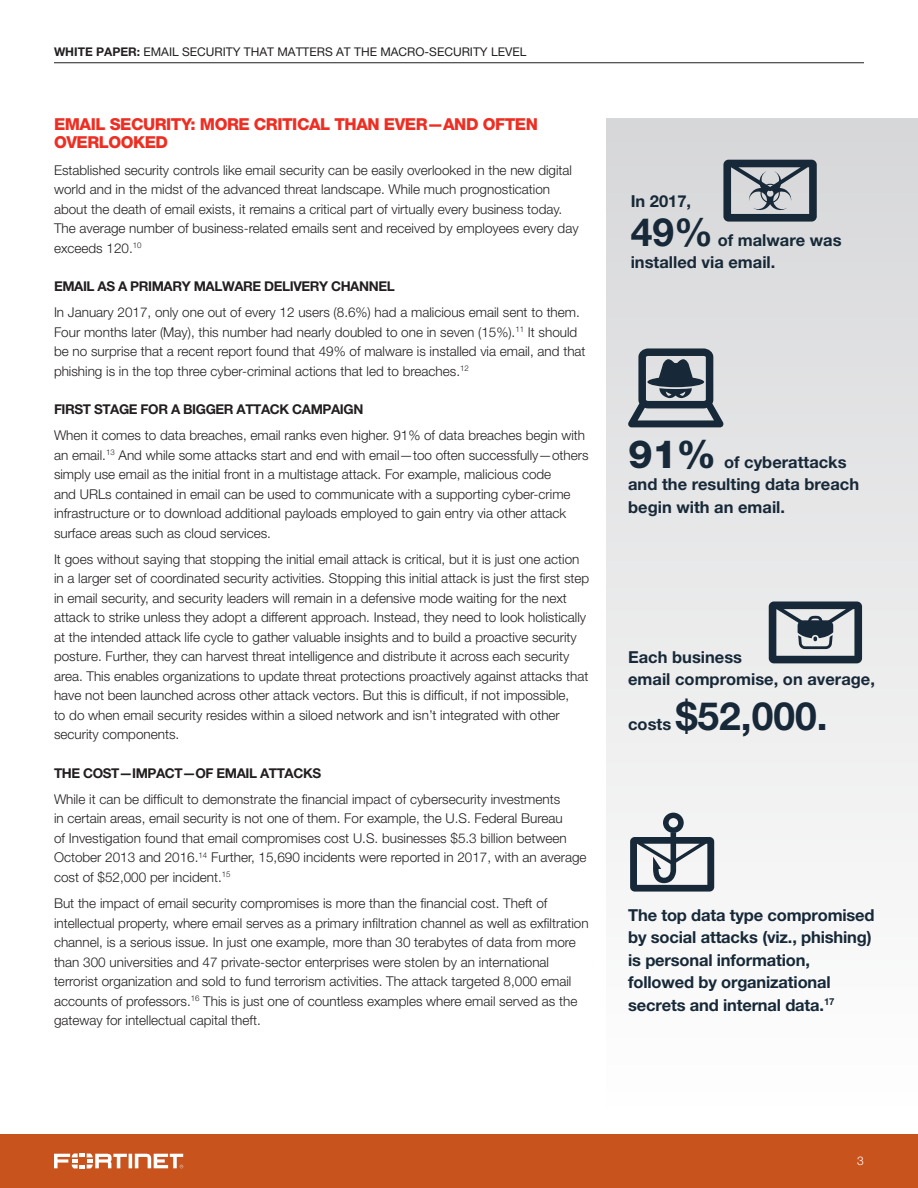
<style>
.page{position:relative;width:918px;height:1188px;background:#fff}
.page>*{position:absolute;margin:0;border:0;box-sizing:border-box;transform-origin:0 0}
.Body_Copy_Sub-SUBHEA{font:700 39px "Helvetica Neue LT Pro";color:#172938}
.Body_Copy_Sub-SUBHEA-2{font:800 39px "Helvetica Neue LT Pro";color:#172938}
.Body_Copy_Sub-SUBHEA-3{font:700 16.5px/22.5px "Helvetica Neue LT Pro";color:#172938}
.Body_Copy_SUBHEAD__R{font:800 16.5px/18px "Helvetica Neue LT Pro";letter-spacing:-.03em;color:#ee2e22}
.Body_Copy{font:300 13.5px/19.5px "Helvetica Neue LT Pro";color:#231f20}
.Body_Copy_Sub-SUBHEA-4{font:700 13.5px "Helvetica Neue LT Pro";letter-spacing:-.03em;color:#231f20}
.t1{font:12px "Helvetica Neue LT Pro";color:#231f20}
.t2{font:300 12px "Helvetica Neue LT Pro";color:#fff}
.s1{font-weight:700}
</style>
<div class="page">
<div style="left:0;top:1134px;width:918px;height:54px;background:#c8531d"></div>
<svg style="left:54px;top:1154px;width:129px;height:14px"></svg>
<hr style="left:54px;top:63px;width:810px;height:1px;background:#231f20">
<div style="left:606px;top:119px;width:312px;height:988px;background:linear-gradient(to bottom,#d6d6d8,#fefefe)"></div>
<svg style="left:723px;top:160px;width:94px;height:62px;background:#7e878f"></svg>
<svg style="left:628px;top:348px;width:96px;height:79px;background:#7d868e"></svg>
<svg style="left:769px;top:602px;width:93px;height:61px;background:#7d868e"></svg>
<svg style="left:630px;top:813px;width:84px;height:79px"></svg>
<p class="t1" style="left:54px;top:44px;width:474px"><span class="s1">WHITE PAPER:</span> EMAIL SECURITY THAT MATTERS AT THE MACRO-SECURITY LEVEL</p>
<p class="Body_Copy_SUBHEAD__R" style="left:54px;top:115px;width:485px">EMAIL SECURITY: MORE CRITICAL THAN EVER—AND OFTEN<br>OVERLOOKED</p>
<p class="Body_Copy" style="left:54px;top:160px;width:526px">Established security controls like email security can be easily overlooked in the new digital world and in the midst of the advanced threat landscape. While much prognostication about the death of email exists, it remains a critical part of virtually every business today.<br>The average number of business-related emails sent and received by employees every day exceeds 120.<sup>10</sup></p>
<p class="Body_Copy_Sub-SUBHEA-4" style="left:54px;top:278px;width:342px">EMAIL AS A PRIMARY MALWARE DELIVERY CHANNEL</p>
<p class="Body_Copy" style="left:54px;top:302px;width:533px">In January 2017, only one out of every 12 users (8.6%) had a malicious email sent to them.<br>Four months later (May), this number had nearly doubled to one in seven (15%).<sup>11</sup> It should be no surprise that a recent report found that 49% of malware is installed via email, and that phishing is in the top three cyber-criminal actions that led to breaches.<sup>12</sup></p>
<p class="Body_Copy_Sub-SUBHEA-4" style="left:54px;top:401px;width:311px">FIRST STAGE FOR A BIGGER ATTACK CAMPAIGN</p>
<p class="Body_Copy" style="left:54px;top:425px;width:536px">When it comes to data breaches, email ranks even higher. 91% of data breaches begin with an email.<sup>13</sup> And while some attacks start and end with email—too often successfully—others simply use email as the initial front in a multistage attack. For example, malicious code<br>and URLs contained in email can be used to communicate with a supporting cyber-crime infrastructure or to download additional payloads employed to gain entry via other attack surface areas such as cloud services.</p>
<p class="Body_Copy" style="left:54px;top:549px;width:537px">It goes without saying that stopping the initial email attack is critical, but it is just one action in a larger set of coordinated security activities. Stopping this initial attack is just the first step in email security, and security leaders will remain in a defensive mode waiting for the next attack to strike unless they adopt a different approach. Instead, they need to look holistically at the intended attack life cycle to gather valuable insights and to build a proactive security posture. Further, they can harvest threat intelligence and distribute it across each security area. This enables organizations to update threat protections proactively against attacks that have not been launched across other attack vectors. But this is difficult, if not impossible,<br>to do when email security resides within a siloed network and isn’t integrated with other security components.</p>
<p class="Body_Copy_Sub-SUBHEA-4" style="left:54px;top:764px;width:269px">THE COST—IMPACT—OF EMAIL ATTACKS</p>
<p class="Body_Copy" style="left:54px;top:789px;width:534px">While it can be difficult to demonstrate the financial impact of cybersecurity investments<br>in certain areas, email security is not one of them. For example, the U.S. Federal Bureau<br>of Investigation found that email compromises cost U.S. businesses $5.3 billion between October 2013 and 2016.<sup>14</sup> Further, 15,690 incidents were reported in 2017, with an average cost of $52,000 per incident.<sup>15</sup></p>
<p class="Body_Copy" style="left:54px;top:893px;width:536px">But the impact of email security compromises is more than the financial cost. Theft of intellectual property, where email serves as a primary infiltration channel as well as exfiltration channel, is a serious issue. In just one example, more than 30 terabytes of data from more than 300 universities and 47 private-sector enterprises were stolen by an international terrorist organization and sold to fund terrorism activities. The attack targeted 8,000 email accounts of professors.<sup>16</sup> This is just one of countless examples where email served as the gateway for intellectual capital theft.</p>
<p class="Body_Copy_Sub-SUBHEA-3" style="left:628px;top:903px;width:248px">The top data type compromised by social attacks (viz., phishing) is personal information, followed by organizational secrets and internal data.<sup>17</sup></p>
<p class="Body_Copy_Sub-SUBHEA-3" style="left:631px;top:189px;width:62px">In 2017,</p>
<p class="Body_Copy_Sub-SUBHEA" style="left:631px;top:208px;width:84px">49%</p>
<p class="Body_Copy_Sub-SUBHEA-3" style="left:631px;top:228px;width:212px;text-indent:87px">of malware was installed via email.</p>
<p class="Body_Copy_Sub-SUBHEA-2" style="left:628px;top:431px;width:90px">91%</p>
<p class="Body_Copy_Sub-SUBHEA-3" style="left:628px;top:450px;width:233px;text-indent:96px">of cyberattacks and the resulting data breach begin with an email.</p>
<p class="Body_Copy_Sub-SUBHEA-3" style="left:628px;top:645px;width:248px">Each business<br>email compromise, on average,</p>
<p class="Body_Copy_Sub-SUBHEA-3" style="left:628px;top:713px;width:45px">costs</p>
<p class="Body_Copy_Sub-SUBHEA" style="left:676px;top:692px;width:153px">$52,000.</p>
<p class="t2" style="left:857px;top:1154px;width:8px">3</p>
</div>
